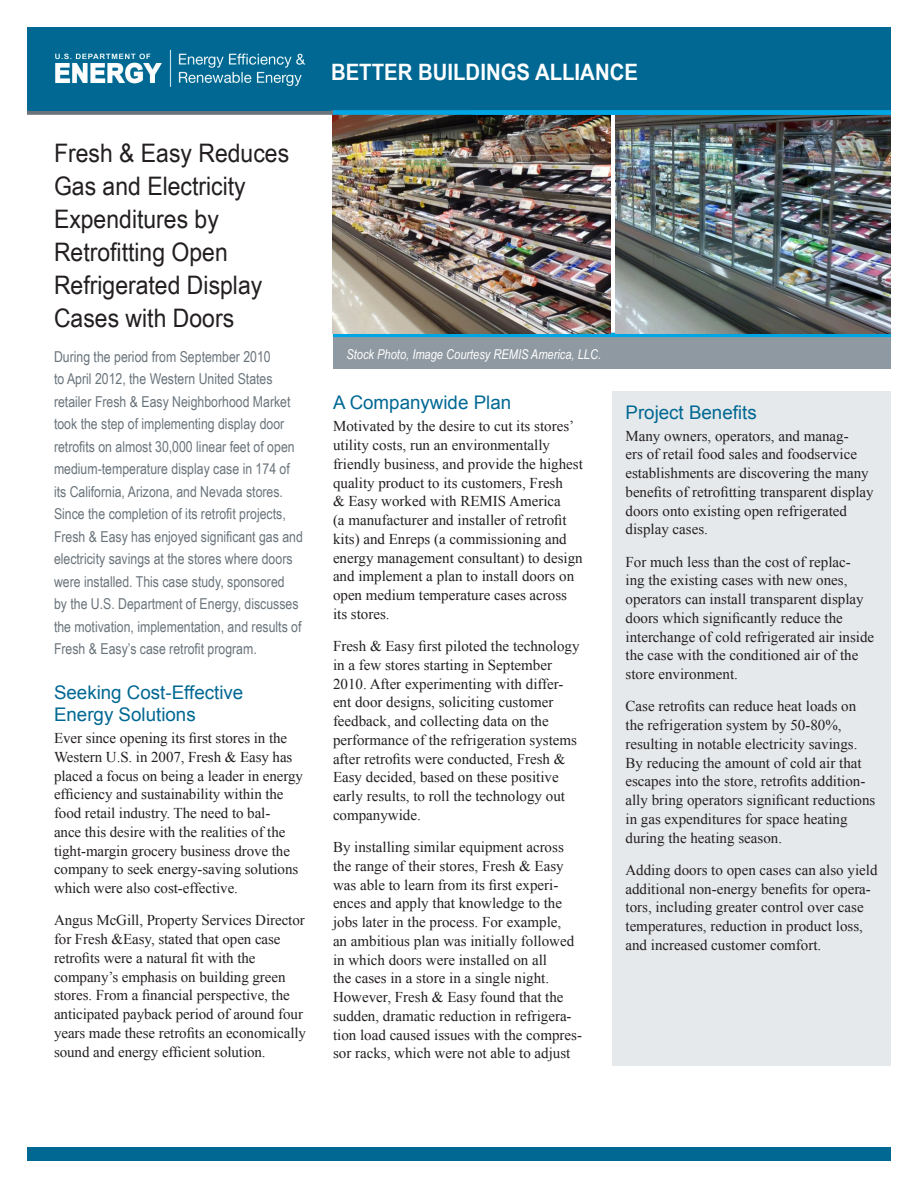
<style>
.page{position:relative;width:918px;height:1188px;background:#fff}
.page>*{position:absolute;margin:0;border:0;box-sizing:border-box;transform-origin:0 0}
.fact_sheet_title{font:25.5px/33px "Arial Narrow";color:#231f20;scale:1.1 1}
.t1{font:700 22.65px "Arial Narrow";color:#fff;scale:1.1 1}
.subhead_1{font:18.75px/22.5px "Arial";color:#006893}
.body_text{font:15px/18.8px "Times New Roman";color:#231f20}
.intro_statement{font:15px/22.5px "Arial Narrow";color:#6a747b}
.caption_reverse{font:italic 13.5px "Arial Narrow";color:#fff}
</style>
<div class="page">
<div style="left:333px;top:335px;width:558px;height:34px;background:#8f99a1"></div>
<hr style="left:333px;top:333px;width:558px;height:4px;background:#00a5e3">
<img style="left:615px;top:115px;width:276px;height:219px">
<img style="left:333px;top:115px;width:277px;height:219px">
<div style="left:612px;top:392px;width:279px;height:674px;background:#e6e9eb"></div>
<div style="left:27px;top:1148px;width:864px;height:13px;background:#006893"></div>
<div style="left:27px;top:27px;width:864px;height:84px;background:#006893"></div>
<div style="left:27px;top:110px;width:309px;height:5px;background:#6a747b"></div>
<div style="left:333px;top:110px;width:558px;height:5px;background:#00a5e3"></div>
<img style="left:55px;top:49px;width:251px;height:38px">
<p class="fact_sheet_title" style="left:54px;top:135px;width:215px">Fresh &amp; Easy Reduces<br>Gas and Electricity<br>Expenditures by<br>Retrofitting Open<br>Refrigerated Display<br>Cases with Doors</p>
<p class="intro_statement" style="left:54px;top:344px;width:250px">During the period from September 2010<br>to April 2012, the Western United States retailer Fresh &amp; Easy Neighborhood Market took the step of implementing display door retrofits on almost 30,000 linear feet of open medium-temperature display case in 174 of its California, Arizona, and Nevada stores.<br>Since the completion of its retrofit projects, Fresh &amp; Easy has enjoyed significant gas and electricity savings at the stores where doors were installed. This case study, sponsored<br>by the U.S. Department of Energy, discusses the motivation, implementation, and results of Fresh &amp; Easy’s case retrofit program.</p>
<p class="subhead_1" style="left:54px;top:681px;width:191px">Seeking Cost-Effective<br>Energy Solutions</p>
<p class="body_text" style="left:54px;top:729px;width:251px">Ever since opening its first stores in the Western U.S. in 2007, Fresh &amp; Easy has placed a focus on being a leader in energy efficiency and sustainability within the food retail industry. The need to bal-<br>ance this desire with the realities of the tight-margin grocery business drove the company to seek energy-saving solutions which were also cost-effective.</p>
<p class="body_text" style="left:54px;top:911px;width:254px">Angus McGill, Property Services Director for Fresh &amp;Easy, stated that open case retrofits were a natural fit with the company’s emphasis on building green stores. From a financial perspective, the anticipated payback period of around four years made these retrofits an economically sound and energy efficient solution.</p>
<h2 class="t1" style="left:331px;top:55px;width:281px">BETTER BUILDINGS ALLIANCE</h2>
<p class="caption_reverse" style="left:346px;top:344px;width:256px">Stock Photo, Image Courtesy REMIS America, LLC.</p>
<p class="subhead_1" style="left:333px;top:392px;width:180px">A Companywide Plan</p>
<p class="body_text" style="left:333px;top:417px;width:251px">Motivated by the desire to cut its stores’ utility costs, run an environmentally friendly business, and provide the highest quality product to its customers, Fresh<br>&amp; Easy worked with REMIS America<br>(a manufacturer and installer of retrofit kits) and Enreps (a commissioning and energy management consultant) to design and implement a plan to install doors on open medium temperature cases across its stores.</p>
<p class="body_text" style="left:333px;top:636px;width:248px">Fresh &amp; Easy first piloted the technology in a few stores starting in September 2010. After experimenting with differ&shy;ent door designs, soliciting customer feedback, and collecting data on the performance of the refrigeration systems after retrofits were conducted, Fresh &amp; Easy decided, based on these positive early results, to roll the technology out companywide.</p>
<p class="body_text" style="left:333px;top:837px;width:251px">By installing similar equipment across the range of their stores, Fresh &amp; Easy was able to learn from its first experi&shy;ences and apply that knowledge to the jobs later in the process. For example,<br>an ambitious plan was initially followed in which doors were installed on all<br>the cases in a store in a single night.<br>However, Fresh &amp; Easy found that the sudden, dramatic reduction in refrigera&shy;tion load caused issues with the compres&shy;sor racks, which were not able to adjust</p>
<p class="subhead_1" style="left:626px;top:401px;width:133px">Project Benefits</p>
<p class="body_text" style="left:626px;top:426px;width:250px">Many owners, operators, and manag-<br>ers of retail food sales and foodservice establishments are discovering the many benefits of retrofitting transparent display doors onto existing open refrigerated display cases.</p>
<p class="body_text" style="left:626px;top:552px;width:250px">For much less than the cost of replac-<br>ing the existing cases with new ones, operators can install transparent display doors which significantly reduce the interchange of cold refrigerated air inside the case with the conditioned air of the store environment.</p>
<p class="body_text" style="left:626px;top:697px;width:251px">Case retrofits can reduce heat loads on the refrigeration system by 50-80%, resulting in notable electricity savings.<br>By reducing the amount of cold air that escapes into the store, retrofits addition&shy;ally bring operators significant reductions in gas expenditures for space heating during the heating season.</p>
<p class="body_text" style="left:626px;top:860px;width:254px">Adding doors to open cases can also yield additional non-energy benefits for opera&shy;tors, including greater control over case temperatures, reduction in product loss, and increased customer comfort.</p>
</div>
